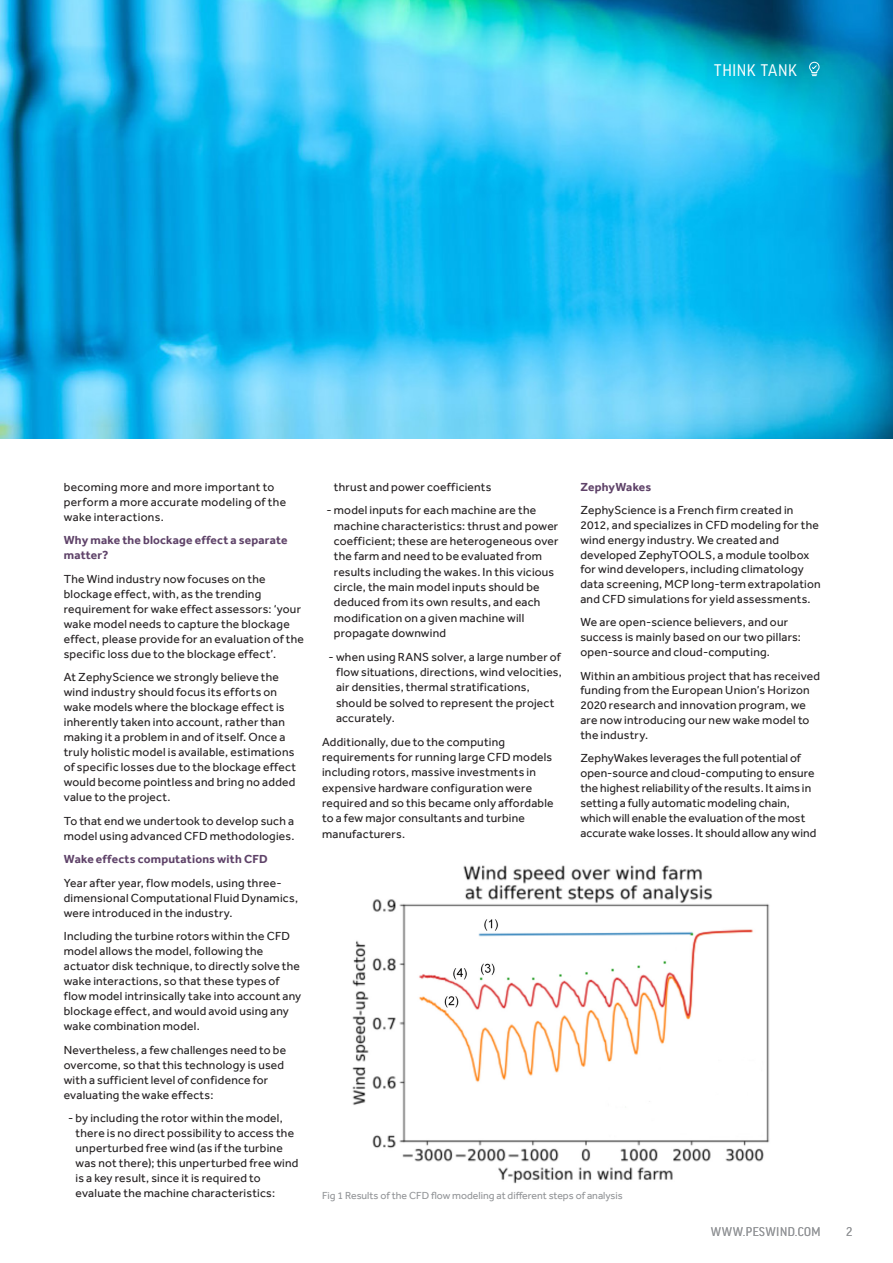
<style>
.page{position:relative;width:893px;height:1263px;background:#fff}
.page>*{position:absolute;margin:0;border:0;box-sizing:border-box;transform-origin:0 0}
.Page_head_2015{font:18px "Good Headline Pro Narr";letter-spacing:.02em;color:#fff}
.t1{font:13.5px "Good Headline Pro Narr";letter-spacing:.035em;color:#939598}
.Body_Copy_2015{font:12px/15px "Effra";letter-spacing:.02em;color:#231f20}
.Body_Copy_2015-2{font:700 12px/15px "Effra";letter-spacing:.015em;color:#5f4369}
.CAPTIONS{font:10.5px "Effra";color:#939598}
</style>
<div class="page">
<img style="left:0;top:0;width:893px;height:438px">
<img style="left:352px;top:865px;width:418px;height:318px">
<svg style="left:809px;top:61px;width:11px;height:15px"></svg>
<p class="Page_head_2015" style="left:714px;top:61px;width:84px">THINK TANK</p>
<p class="Body_Copy_2015" style="left:64px;top:479px;width:224px">becoming more and more important to perform a more accurate modeling of the wake interactions.</p>
<p class="Body_Copy_2015-2" style="left:64px;top:532px;width:225px">Why make the blockage effect a separate matter?</p>
<p class="Body_Copy_2015" style="left:64px;top:571px;width:242px">The Wind industry now focuses on the blockage effect, with, as the trending requirement for wake effect assessors: ‘your wake model needs to capture the blockage effect, please provide for an evaluation of the specific loss due to the blockage effect’.</p>
<p class="Body_Copy_2015" style="left:64px;top:669px;width:234px">At ZephyScience we strongly believe the wind industry should focus its efforts on wake models where the blockage effect is inherently taken into account, rather than making it a problem in and of itself. Once a truly holistic model is available, estimations of specific losses due to the blockage effect would become pointless and bring no added value to the project.</p>
<p class="Body_Copy_2015" style="left:64px;top:813px;width:232px">To that end we undertook to develop such a model using advanced CFD methodologies.</p>
<p class="Body_Copy_2015-2" style="left:64px;top:851px;width:205px">Wake effects computations with CFD</p>
<p class="Body_Copy_2015" style="left:64px;top:875px;width:236px">Year after year, flow models, using three&shy;dimensional Computational Fluid Dynamics, were introduced in the industry.</p>
<p class="Body_Copy_2015" style="left:64px;top:928px;width:239px">Including the turbine rotors within the CFD model allows the model, following the actuator disk technique, to directly solve the wake interactions, so that these types of flow model intrinsically take into account any blockage effect, and would avoid using any wake combination model.</p>
<p class="Body_Copy_2015" style="left:64px;top:1042px;width:224px">Nevertheless, a few challenges need to be overcome, so that this technology is used with a sufficient level of confidence for evaluating the wake effects:</p>
<p class="Body_Copy_2015" style="left:76px;top:1110px;width:224px;text-indent:-7px">- by including the rotor within the model, there is no direct possibility to access the unperturbed free wind (as if the turbine was not there); this unperturbed free wind is a key result, since it is required to evaluate the machine characteristics:</p>
<p class="Body_Copy_2015" style="left:334px;top:479px;width:159px">thrust and power coefficients</p>
<p class="Body_Copy_2015" style="left:334px;top:503px;width:226px;text-indent:-7px">- model inputs for each machine are the machine characteristics: thrust and power coefficient; these are heterogeneous over the farm and need to be evaluated from results including the wakes. In this vicious circle, the main model inputs should be deduced from its own results, and each modification on a given machine will propagate downwind</p>
<p class="Body_Copy_2015" style="left:336px;top:649px;width:227px;text-indent:-7px">- when using RANS solver, a large number of flow situations, directions, wind velocities, air densities, thermal stratifications, should be solved to represent the project accurately.</p>
<p class="Body_Copy_2015" style="left:322px;top:734px;width:233px">Additionally, due to the computing requirements for running large CFD models including rotors, massive investments in expensive hardware configuration were required and so this became only affordable to a few major consultants and turbine manufacturers.</p>
<p class="Body_Copy_2015-2" style="left:580px;top:479px;width:72px">ZephyWakes</p>
<p class="Body_Copy_2015" style="left:580px;top:502px;width:242px">ZephyScience is a French firm created in 2012, and specializes in CFD modeling for the wind energy industry. We created and developed ZephyTOOLS, a module toolbox for wind developers, including climatology data screening, MCP long-term extrapolation and CFD simulations for yield assessments.</p>
<p class="Body_Copy_2015" style="left:580px;top:615px;width:222px">We are open-science believers, and our success is mainly based on our two pillars: open-source and cloud-computing.</p>
<p class="Body_Copy_2015" style="left:580px;top:668px;width:241px">Within an ambitious project that has received funding from the European Union’s Horizon 2020 research and innovation program, we are now introducing our new wake model to the industry.</p>
<p class="Body_Copy_2015" style="left:580px;top:751px;width:237px">ZephyWakes leverages the full potential of open-source and cloud-computing to ensure the highest reliability of the results. It aims in setting a fully automatic modeling chain, which will enable the evaluation of the most accurate wake losses. It should allow any wind</p>
<p class="CAPTIONS" style="left:322px;top:1189px;width:302px">Fig 1 Results of the CFD flow modeling at different steps of analysis</p>
<p class="t1" style="left:711px;top:1225px;width:111px">WWW.PESWIND.COM</p>
<p class="t1" style="left:846px;top:1225px;width:8px">2</p>
</div>
